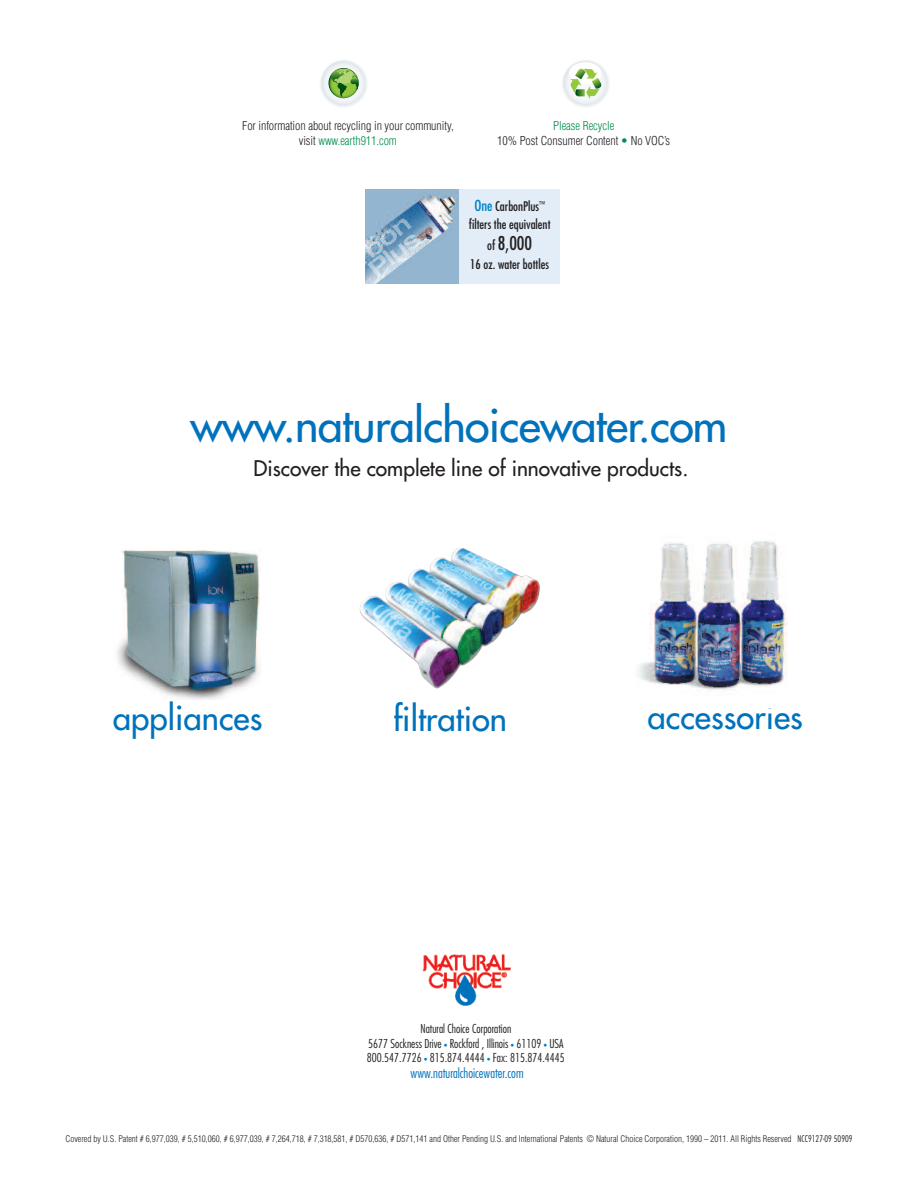
<style>
.page{position:relative;width:918px;height:1188px;background:#fff}
.page>*{position:absolute;margin:0;border:0;box-sizing:border-box;transform-origin:0 0}
.t1{font:45px "Futura";letter-spacing:-.015em;color:#0072bc}
.t2{font:33px "Futura";color:#0072bc}
.t3{font:21px "Futura";color:#231f20}
.t4{font:condensed 18.6px "Futura";color:#231f20}
.t5{font:300 condensed 13.5px "Futura";color:#0072bc}
.t6{font:condensed 12.9px/17.7px "Futura";color:#231f20;text-align:center}
.t7{font:300 condensed 12px/14.4px "Futura";color:#231f20;text-align:center}
.t8{font:300 condensed 12px/14.4px "Helvetica";letter-spacing:-.005em;color:#231f20;text-align:center}
.t9{font:300 condensed 9px "Helvetica";color:#231f20}
.s1{color:#008f4d}
.s2{font-size:14.85px;color:#0082c9}
.s3{font-size:12.9px}
.s4{font-size:7.5px;color:#0082c9}
.s5{font-family:"Futura"}
</style>
<div class="page">
<img style="left:359px;top:548px;width:181px;height:141px">
<img style="left:422px;top:954px;width:89px;height:52px">
<img style="left:637px;top:541px;width:150px;height:149px">
<img style="left:117px;top:549px;width:143px;height:150px">
<svg style="left:560px;top:58px;width:50px;height:50px"></svg>
<div style="left:564px;top:61px;width:43px;height:44px;background:#ebeff2;border-radius:50%"></div>
<div style="left:569px;top:62px;width:32px;height:22px;background:#fff;border-radius:50%"></div>
<svg style="left:570px;top:68px;width:32px;height:31px"></svg>
<div style="left:318px;top:58px;width:50px;height:50px;background:#f3f7f8;border-radius:50%"></div>
<div style="left:321px;top:61px;width:44px;height:44px;background:#ecf0f3;border-radius:50%"></div>
<svg style="left:328px;top:68px;width:31px;height:30px"></svg>
<svg style="left:331px;top:69px;width:28px;height:28px"></svg>
<div style="left:367px;top:189px;width:193px;height:94px;background:#e2edf8"></div>
<img style="left:365px;top:189px;width:93px;height:95px">
<h3 class="t8" style="left:242px;top:119px;width:213px">For information about recycling in your community, visit <span class="s1">www.earth911.com</span></h3>
<h3 class="t8" style="left:497px;top:119px;width:174px"><span class="s1">Please Recycle<br></span>10% Post Consumer Content <span class="s1">•</span> No VOC’s</h3>
<h3 class="t6" style="left:469px;top:198px;width:83px"><span class="s2">One</span> CarbonPlus<sup>™ </sup>filters the equivalent</h3>
<h3 class="t4" style="left:487px;top:235px;width:46px"><span class="s3">of</span> 8,000</h3>
<h3 class="t6" style="left:470px;top:256px;width:80px">16 oz. water bottles</h3>
<h1 class="t1" style="left:191px;top:403px;width:538px">www.naturalchoicewater.com</h1>
<h3 class="t3" style="left:254px;top:457px;width:436px">Discover the complete line of innovative products.</h3>
<h2 class="t2" style="left:113px;top:702px;width:151px">appliances</h2>
<h2 class="t2" style="left:393px;top:702px;width:115px">filtration</h2>
<h2 class="t2" style="left:648px;top:700px;width:157px">accessories</h2>
<h3 class="t7" style="left:367px;top:1023px;width:200px">Natural Choice Corporation<br>5677 Sockness Drive <span class="s4">•</span> Rockford , Illinois <span class="s4">•</span> 61109 <span class="s4">•</span> USA<br>800.547.7726 <span class="s4">•</span> 815.874.4444 <span class="s4">•</span> Fax: 815.874.4445</h3>
<h3 class="t5" style="left:411px;top:1067px;width:115px">www.naturalchoicewater.com</h3>
<p class="t9" style="left:65px;top:1134px;width:789px">Covered by U.S. Patent # 6,977,039, # 5,510,060, # 6,977,039, # 7,264,718, # 7,318,581, # D570,636, # D571,141 and Other Pending U.S. and International Patents © Natural Choice Corporation, 1990 – 2011. All Rights Reserved <span class="s5">NCC9127-09 50909</span></p>
</div>
